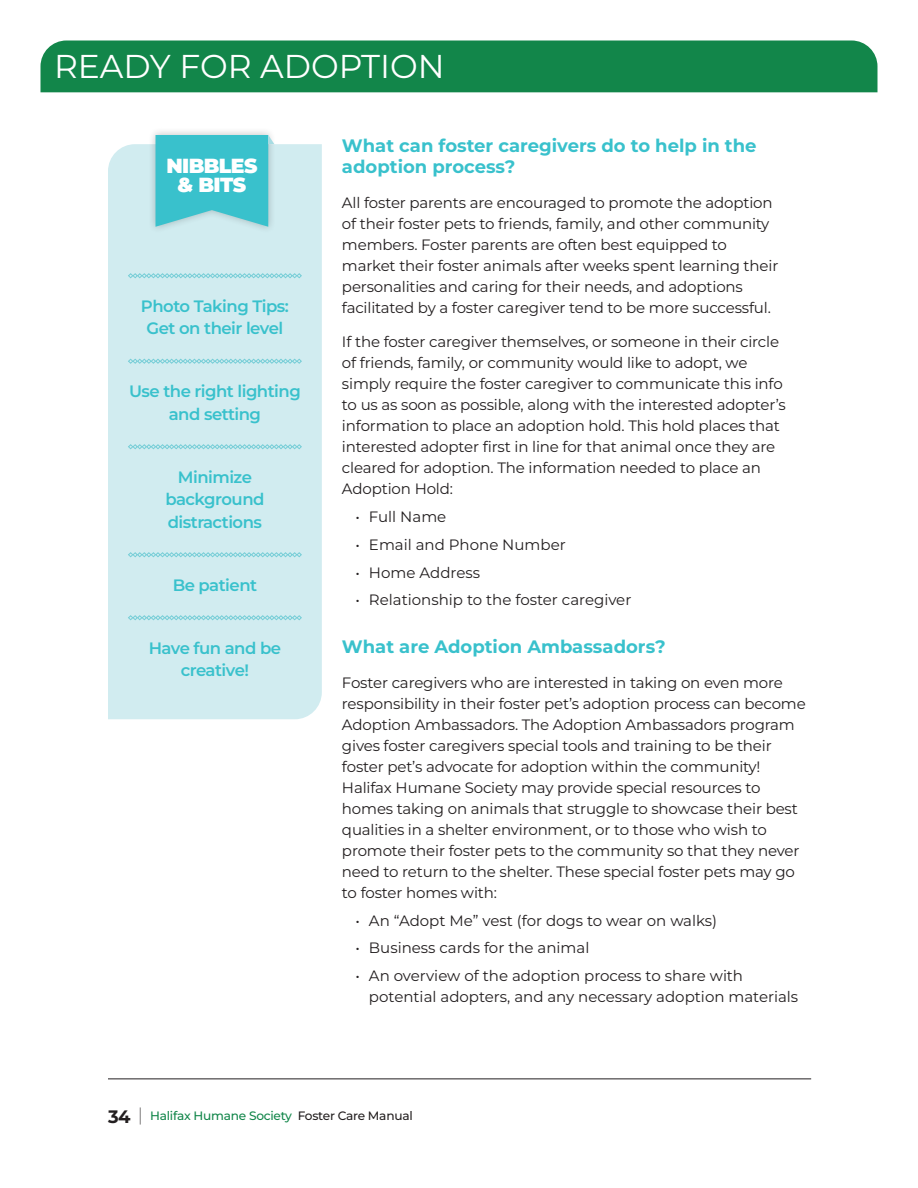
<style>
.page{position:relative;width:918px;height:1188px;background:#fff}
.page>*{position:absolute;margin:0;border:0;box-sizing:border-box;transform-origin:0 0}
.t1{font:33px "Montserrat";color:#fff}
.t2{font:900 20.4px/19.2px "Montserrat";letter-spacing:-.03em;color:#fff;text-align:center}
.t3{font:700 18px/21px "Montserrat";color:#39c1cc}
.t4{font:600 16.5px/22.5px "Montserrat";letter-spacing:-.03em;color:#39c1cc;text-align:center}
.t5{font:15px/21px "Montserrat";letter-spacing:-.01em;color:#231f20}
.t6{font:500 12.15px "Montserrat";letter-spacing:-.02em;color:#12864a}
.s1{font-weight:700;font-size:18px;color:#231f20}
.s2{font-size:18.15px;color:#231f20}
.s3{color:#231f20}
</style>
<div class="page">
<div style="left:108px;top:144px;width:214px;height:575px;background:#d1ecf0"></div>
<svg style="left:128px;top:273px;width:174px;height:5px"></svg>
<svg style="left:128px;top:359px;width:174px;height:5px"></svg>
<svg style="left:128px;top:444px;width:174px;height:5px"></svg>
<svg style="left:128px;top:552px;width:174px;height:5px"></svg>
<svg style="left:128px;top:615px;width:174px;height:5px"></svg>
<div style="left:148px;top:127px;width:128px;height:107px;background:#231f20;opacity:.25"></div>
<svg style="left:156px;top:135px;width:118px;height:92px"></svg>
<hr style="left:108px;top:1078px;width:703px;height:1px;background:#231f20">
<div style="left:40px;top:40px;width:838px;height:52px;background:#12864a"></div>
<h1 class="t1" style="left:54px;top:44px;width:392px">READY FOR ADOPTION</h1>
<h2 class="t2" style="left:166px;top:156px;width:93px">NIBBLES &amp; BITS</h2>
<p class="t4" style="left:141px;top:296px;width:150px">Photo Taking Tips:<br>Get on their level</p>
<p class="t4" style="left:129px;top:381px;width:173px">Use the right lighting and setting</p>
<p class="t4" style="left:165px;top:467px;width:101px">Minimize background distractions</p>
<p class="t4" style="left:173px;top:575px;width:86px">Be patient</p>
<p class="t4" style="left:149px;top:638px;width:134px">Have fun and be creative!</p>
<p class="t3" style="left:342px;top:137px;width:416px">What can foster caregivers do to help in the adoption process?</p>
<p class="t5" style="left:342px;top:193px;width:438px">All foster parents are encouraged to promote the adoption of their foster pets to friends, family, and other community members. Foster parents are often best equipped to market their foster animals after weeks spent learning their personalities and caring for their needs, and adoptions facilitated by a foster caregiver tend to be more successful.</p>
<p class="t5" style="left:342px;top:333px;width:445px">If the foster caregiver themselves, or someone in their circle of friends, family, or community would like to adopt, we simply require the foster caregiver to communicate this info to us as soon as possible, along with the interested adopter’s information to place an adoption hold. This hold places that interested adopter first in line for that animal once they are cleared for adoption. The information needed to place an Adoption Hold:</p>
<p class="t5" style="left:355px;top:507px;width:92px">• Full Name</p>
<p class="t5" style="left:355px;top:535px;width:212px">• Email and Phone Number</p>
<p class="t5" style="left:355px;top:563px;width:126px">• Home Address</p>
<p class="t5" style="left:355px;top:591px;width:277px">• Relationship to the foster caregiver</p>
<p class="t3" style="left:342px;top:638px;width:325px">What are Adoption Ambassadors?</p>
<p class="t5" style="left:342px;top:673px;width:465px">Foster caregivers who are interested in taking on even more responsibility in their foster pet’s adoption process can become Adoption Ambassadors. The Adoption Ambassadors program gives foster caregivers special tools and training to be their foster pet’s advocate for adoption within the community!<br>Halifax Humane Society may provide special resources to homes taking on animals that struggle to showcase their best qualities in a shelter environment, or to those who wish to promote their foster pets to the community so that they never need to return to the shelter. These special foster pets may go to foster homes with:</p>
<p class="t5" style="left:355px;top:911px;width:363px">• An “Adopt Me” vest (for dogs to wear on walks)</p>
<p class="t5" style="left:355px;top:939px;width:235px">• Business cards for the animal</p>
<p class="t5" style="left:369px;top:966px;width:431px;text-indent:-14px">• An overview of the adoption process to share with potential adopters, and any necessary adoption materials</p>
<p class="t6" style="left:108px;top:1107px;width:306px"><span class="s1">34</span> <span class="s2">|</span> Halifax Humane Society <span class="s3">Foster Care Manual</span></p>
</div>
